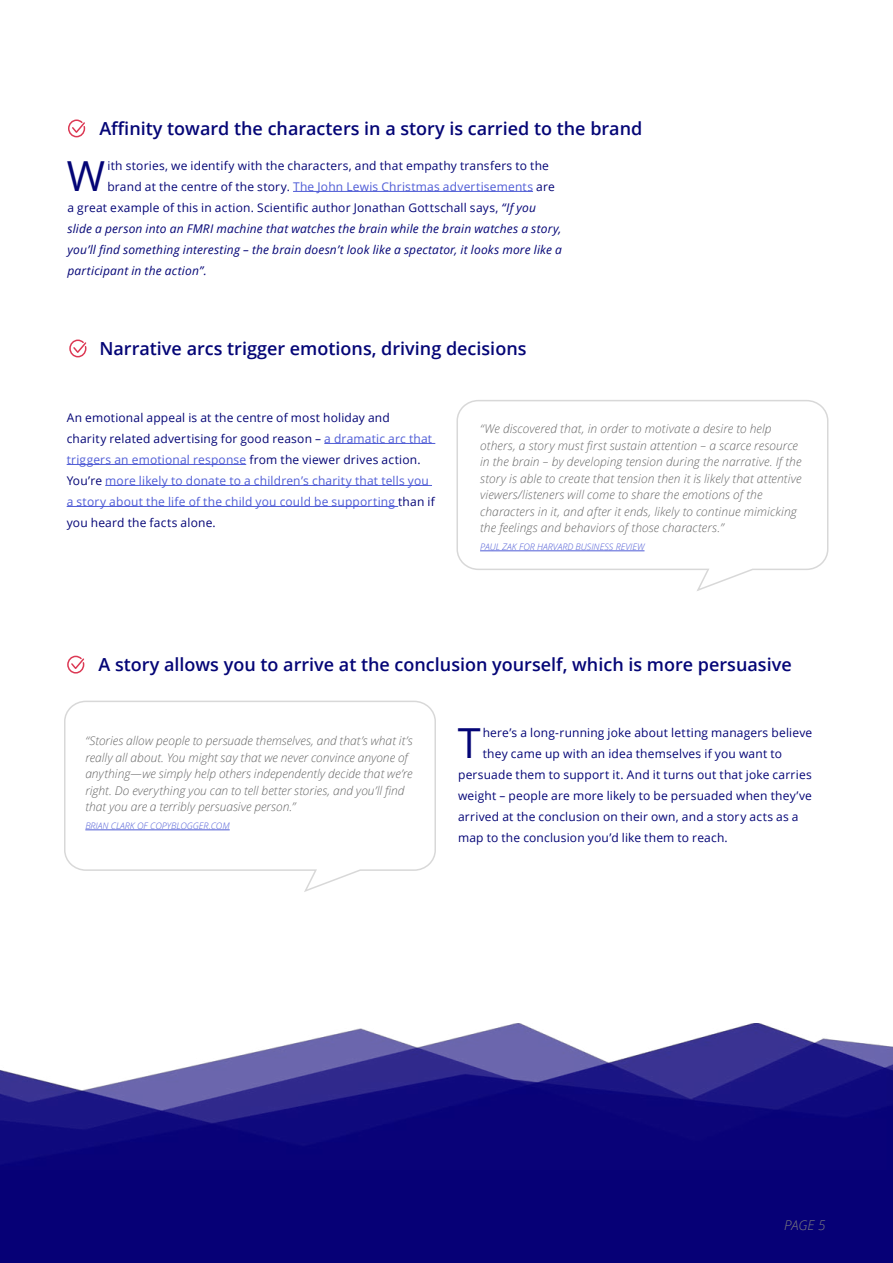
<style>
.page{position:relative;width:893px;height:1263px;background:#fff}
.page>*{position:absolute;margin:0;border:0;box-sizing:border-box;transform-origin:0 0}
.t1{font:41.4px "Open Sans";color:#040576}
.t2{font:600 18px "Open Sans";color:#040576}
.t3{font:italic 300 13.5px "Open Sans";color:#7e7e7e}
.t4{font:12px/21px "Open Sans";letter-spacing:.015em;color:#040576}
.t5{font:italic 300 12px/16.5px "Open Sans";letter-spacing:.01em;color:#666}
.t6{font:italic 12px "Open Sans";letter-spacing:.015em;color:#040576}
.t7{font:12px "Open Sans";letter-spacing:.015em;color:#4f5cd6}
.t8{font:italic 300 9px "Open Sans";color:#4f5cd6}
.s1{color:#040576}
.s2{font-style:italic}
.s3{color:#4f5cd6}
</style>
<div class="page">
<hr style="left:324px;top:443px;width:111px;height:1px;background:#4f5cd6">
<hr style="left:67px;top:464px;width:179px;height:1px;background:#4f5cd6">
<hr style="left:105px;top:485px;width:327px;height:1px;background:#4f5cd6">
<hr style="left:67px;top:506px;width:331px;height:1px;background:#4f5cd6">
<svg style="left:69px;top:339px;width:18px;height:18px"></svg>
<svg style="left:67px;top:656px;width:18px;height:18px"></svg>
<hr style="left:293px;top:191px;width:240px;height:1px;background:#4f5cd6">
<svg style="left:68px;top:119px;width:18px;height:18px"></svg>
<svg style="left:456px;top:400px;width:373px;height:191px"></svg>
<svg style="left:64px;top:700px;width:372px;height:192px"></svg>
<img style="left:0;top:1023px;width:893px;height:148px">
<div style="left:0;top:1171px;width:893px;height:92px;background:#060076"></div>
<h2 class="t2" style="left:99px;top:116px;width:544px">Affinity toward the characters in a story is carried to the brand</h2>
<h1 class="t1" style="left:67px;top:147px;width:40px">W</h1>
<p class="t4" style="left:107px;top:154px;width:443px">ith stories, we identify with the characters, and that empathy transfers to the</p>
<p class="t7" style="left:107px;top:178px;width:449px"><span class="s1">brand at the centre of the story.</span> The John Lewis Christmas advertisements <span class="s1">are</span></p>
<p class="t4" style="left:68px;top:196px;width:470px">a great example of this in action. Scientific author Jonathan Gottschall says, <span class="s2">“If you</span></p>
<p class="t6" style="left:68px;top:220px;width:495px">slide a person into an FMRI machine that watches the brain while the brain watches a story,</p>
<p class="t6" style="left:68px;top:241px;width:496px">you’ll find something interesting – the brain doesn’t look like a spectator, it looks more like a</p>
<p class="t6" style="left:68px;top:262px;width:141px">participant in the action”.</p>
<h2 class="t2" style="left:99px;top:336px;width:429px">Narrative arcs trigger emotions, driving decisions</h2>
<p class="t4" style="left:67px;top:406px;width:370px">An emotional appeal is at the centre of most holiday and<br>charity related advertising for good reason – <span class="s3">a dramatic arc that triggers an emotional response</span> from the viewer drives action.<br>You’re <span class="s3">more likely to donate to a children’s charity that tells you a story about the life of the child you could be supporting</span> than if you heard the facts alone.</p>
<p class="t5" style="left:480px;top:420px;width:323px">“We discovered that, in order to motivate a desire to help others, a story must first sustain attention – a scarce resource in the brain – by developing tension during the narrative. If the story is able to create that tension then it is likely that attentive viewers/listeners will come to share the emotions of the characters in it, and after it ends, likely to continue mimicking the feelings and behaviors of those characters.”</p>
<p class="t8" style="left:480px;top:541px;width:166px">PAUL ZAK FOR HARVARD BUSINESS REVIEW</p>
<h2 class="t2" style="left:99px;top:652px;width:695px">A story allows you to arrive at the conclusion yourself, which is more persuasive</h2>
<p class="t5" style="left:85px;top:732px;width:329px">“Stories allow people to persuade themselves, and that’s what it’s really all about. You might say that we never convince anyone of anything—we simply help others independently decide that we’re right. Do everything you can to tell better stories, and you’ll find that you are a terribly persuasive person.”</p>
<p class="t8" style="left:85px;top:820px;width:146px">BRIAN CLARK OF COPYBLOGGER.COM</p>
<h1 class="t1" style="left:458px;top:714px;width:24px">T</h1>
<p class="t4" style="left:483px;top:721px;width:331px">here’s a long-running joke about letting managers believe</p>
<p class="t4" style="left:483px;top:742px;width:301px">they came up with an idea themselves if you want to</p>
<p class="t4" style="left:458px;top:763px;width:355px">persuade them to support it. And it turns out that joke carries</p>
<p class="t4" style="left:458px;top:784px;width:355px">weight – people are more likely to be persuaded when they’ve</p>
<p class="t4" style="left:458px;top:805px;width:342px">arrived at the conclusion on their own, and a story acts as a</p>
<p class="t4" style="left:458px;top:826px;width:271px">map to the conclusion you’d like them to reach.</p>
<p class="t3" style="left:784px;top:1216px;width:43px">PAGE 5</p>
</div>
